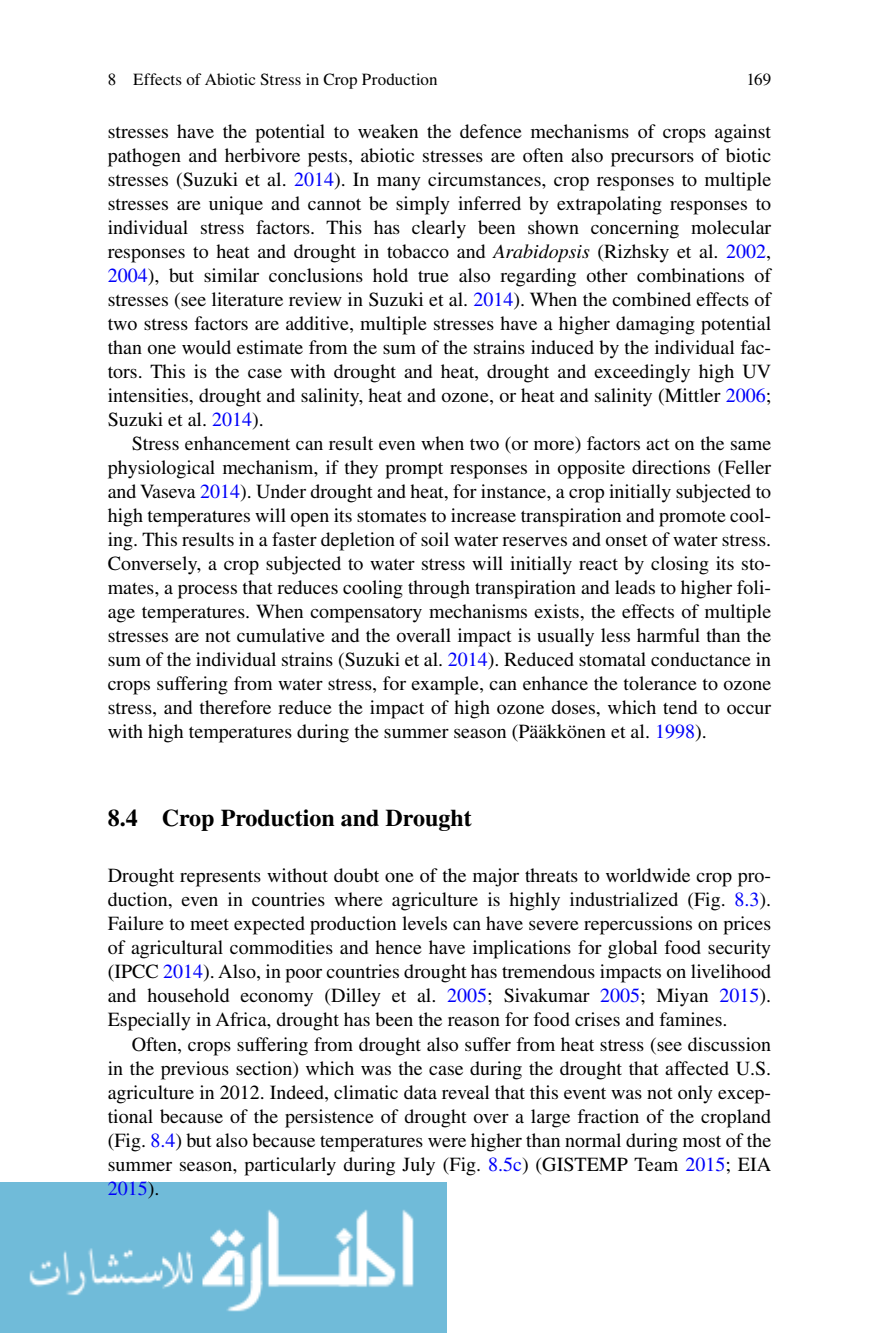
<style>
.page{position:relative;width:879px;height:1333px;background:#fff}
.page>*{position:absolute;margin:0;border:0;box-sizing:border-box;transform-origin:0 0}
.t1{font:700 24px "Mgxftl Vppwhm Wrkmvn Sdbyrl Times";color:#000}
.t2{font:20px/24px "Twmrgn Tmlcmv Fvhktj Rsgxkx Times";color:#000;text-align:justify}
.t3{font:17px "Twmrgn Tmlcmv Fvhktj Rsgxkx Times";color:#000}
.s1{color:#0000fa}
.s2{font-family:"Prwrjl Cxqkyd Jtykbt Dyncdq Times";font-style:italic}
</style>
<div class="page">
<img style="left:0;top:1182px;width:446px;height:150px">
<p class="t3" style="left:746px;top:73px;width:26px">169</p>
<p class="t2" style="left:108px;top:121px;width:665px">stresses have the potential to weaken the defence mechanisms of crops against pathogen and herbivore pests, abiotic stresses are often also precursors of biotic stresses (Suzuki et al. <span class="s1">2014</span> ). In many circumstances, crop responses to multiple stresses are unique and cannot be simply inferred by extrapolating responses to individual stress factors. This has clearly been shown concerning molecular responses to heat and drought in tobacco and <span class="s2">Arabidopsis</span> (Rizhsky et al. <span class="s1">2002</span> , <span class="s1">2004</span> ), but similar conclusions hold true also regarding other combinations of stresses (see literature review in Suzuki et al. <span class="s1">2014</span> ). When the combined effects of two stress factors are additive, multiple stresses have a higher damaging potential than one would estimate from the sum of the strains induced by the individual fac&shy;tors. This is the case with drought and heat, drought and exceedingly high UV intensities, drought and salinity, heat and ozone, or heat and salinity (Mittler <span class="s1">2006</span> ; Suzuki et al. <span class="s1">2014</span> ).</p>
<p class="t2" style="left:108px;top:433px;width:665px;text-indent:24px">Stress enhancement can result even when two (or more) factors act on the same physiological mechanism, if they prompt responses in opposite directions (Feller and Vaseva <span class="s1">2014</span> ). Under drought and heat, for instance, a crop initially subjected to high temperatures will open its stomates to increase transpiration and promote cool&shy;ing. This results in a faster depletion of soil water reserves and onset of water stress.<br>Conversely, a crop subjected to water stress will initially react by closing its sto&shy;mates, a process that reduces cooling through transpiration and leads to higher foli&shy;age temperatures. When compensatory mechanisms exists, the effects of multiple stresses are not cumulative and the overall impact is usually less harmful than the sum of the individual strains (Suzuki et al. <span class="s1">2014</span> ). Reduced stomatal conductance in crops suffering from water stress, for example, can enhance the tolerance to ozone stress, and therefore reduce the impact of high ozone doses, which tend to occur with high temperatures during the summer season (Pääkkönen et al. <span class="s1">1998</span> ).</p>
<p class="t3" style="left:108px;top:73px;width:331px">8 Effects of Abiotic Stress in Crop Production</p>
<p class="t1" style="left:108px;top:809px;width:366px">8.4 Crop Production and Drought</p>
<p class="t2" style="left:108px;top:865px;width:665px">Drought represents without doubt one of the major threats to worldwide crop pro&shy;duction , even in countries where agriculture is highly industrialized (Fig. <span class="s1">8.3</span> ).<br>Failure to meet expected production levels can have severe repercussions on prices of agricultural commodities and hence have implications for global food security (IPCC <span class="s1">2014</span> ). Also, in poor countries drought has tremendous impacts on livelihood and household economy (Dilley et al. <span class="s1">2005</span> ; Sivakumar <span class="s1">2005</span> ; Miyan <span class="s1">2015</span> ).<br>Especially in Africa, drought has been the reason for food crises and famines.</p>
<p class="t2" style="left:108px;top:1033px;width:665px;text-indent:24px">Often, crops suffering from drought also suffer from heat stress (see discussion in the previous section) which was the case during the drought that affected U.S. agriculture in 2012. Indeed, climatic data reveal that this event was not only excep&shy;tional because of the persistence of drought over a large fraction of the cropland (Fig. <span class="s1">8.4</span> ) but also because temperatures were higher than normal during most of the summer season, particularly during July (Fig. <span class="s1">8.5c</span> ) (GISTEMP Team <span class="s1">2015</span> ; EIA <span class="s1">2015</span> ).</p>
</div>
